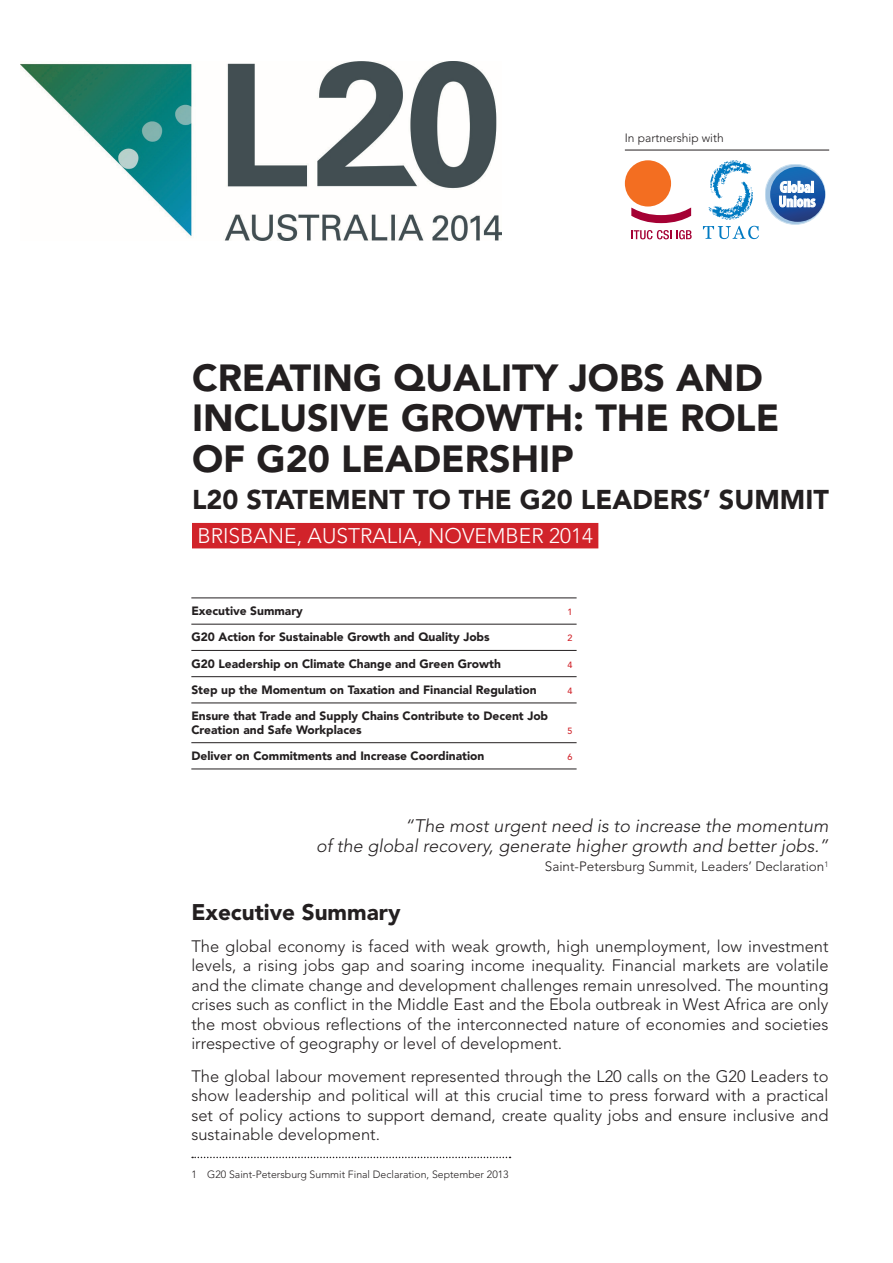
<style>
.page{position:relative;width:893px;height:1263px;background:#fff}
.page>*{position:absolute;margin:0;border:0;box-sizing:border-box;transform-origin:0 0}
.t1{font:900 37.5px/40.5px "Avenir";color:#231f20}
.t2{font:900 27px "Avenir";color:#231f20}
.t3{font:900 22.5px "Avenir";color:#231f20}
.t4{font:300 21px "Avenir";color:#fff}
.t5{font:italic 300 18px/19.5px "Avenir";color:#231f20;text-align:right}
.t6{font:300 16.5px/19.5px "Avenir";color:#231f20;text-align:justify}
.t7{font:300 13.5px "Avenir";color:#231f20}
.t8{font:900 12px/13.5px "Avenir";color:#231f20}
.t9{font:300 12px "Avenir";color:#231f20}
.t10{font:300 10.5px "Avenir";color:#231f20}
.t11{font:500 9px "Avenir";color:#d1232a}
</style>
<div class="page">
<div style="left:192px;top:523px;width:406px;height:25px;background:#d1232a"></div>
<hr style="left:191px;top:598px;width:386px;height:1px;background:#231f20">
<hr style="left:191px;top:624px;width:386px;height:1px;background:#231f20">
<hr style="left:191px;top:650px;width:386px;height:1px;background:#231f20">
<hr style="left:191px;top:676px;width:386px;height:1px;background:#231f20">
<hr style="left:191px;top:703px;width:386px;height:1px;background:#231f20">
<hr style="left:191px;top:742px;width:386px;height:1px;background:#231f20">
<hr style="left:191px;top:769px;width:386px;height:1px;background:#231f20">
<svg style="left:192px;top:1157px;width:318px;height:1px"></svg>
<img style="left:21px;top:61px;width:481px;height:179px">
<svg style="left:708px;top:160px;width:45px;height:60px"></svg>
<svg style="left:703px;top:226px;width:56px;height:13px"></svg>
<div style="left:625px;top:160px;width:46px;height:47px;background:#f36e21;border-radius:50%"></div>
<svg style="left:631px;top:204px;width:61px;height:35px"></svg>
<svg style="left:765px;top:164px;width:60px;height:60px"></svg>
<div style="left:765px;top:164px;width:60px;height:60px;border:1px solid #7fb3d8;border-radius:50%"></div>
<svg style="left:770px;top:167px;width:55px;height:55px"></svg>
<svg style="left:779px;top:181px;width:36px;height:26px"></svg>
<hr style="left:625px;top:150px;width:204px;height:1px;background:#231f20">
<p class="t9" style="left:625px;top:131px;width:100px">I n partnership with</p>
<h1 class="t1" style="left:192px;top:357px;width:589px">CREATING QUALITY JOBS AND<br>INCLUSIVE GROWTH: THE ROLE<br>OF G20 LEADERSHIP</h1>
<h2 class="t2" style="left:192px;top:483px;width:638px">L20 STATEMENT TO THE G20 LEADERS’ SUMMIT</h2>
<p class="t4" style="left:197px;top:524px;width:397px">Brisbane, Australia, N ovemb er 2014</p>
<p class="t8" style="left:191px;top:604px;width:113px">Executive Summary</p>
<p class="t11" style="left:567px;top:607px;width:7px">1</p>
<p class="t8" style="left:191px;top:630px;width:300px">G20 Action for Sustainable Growth and Quality Jobs</p>
<p class="t11" style="left:567px;top:633px;width:7px">2</p>
<p class="t8" style="left:191px;top:657px;width:311px">G20 Leadership on Climate Change and Green Growth</p>
<p class="t11" style="left:567px;top:659px;width:7px">4</p>
<p class="t8" style="left:191px;top:683px;width:347px">Step up the Momentum on Taxation and Financial Regulation</p>
<p class="t11" style="left:567px;top:685px;width:7px">4</p>
<p class="t8" style="left:191px;top:709px;width:358px">Ensure that Trade and Supply Chains Contribute to Decent Job<br>Creation and Safe Workplaces</p>
<p class="t11" style="left:567px;top:725px;width:7px">5</p>
<p class="t8" style="left:191px;top:749px;width:295px">Deliver on Commitments and Increase Coordination</p>
<p class="t11" style="left:567px;top:751px;width:7px">6</p>
<p class="t5" style="left:316px;top:816px;width:514px">“The most urgent need is to increase the momentum<br>of the global recovery, generate higher growth and better jobs.”</p>
<p class="t7" style="left:545px;top:859px;width:285px">Saint-Petersburg Summit, Leaders’ Declaration<sup>1</sup></p>
<h3 class="t3" style="left:191px;top:898px;width:211px">Executive Summary</h3>
<p class="t6" style="left:191px;top:936px;width:639px">The global economy is faced with weak growth, high unemployment, low investment levels, a rising jobs gap and soaring income inequality. Financial markets are volatile and the climate change and development challenges remain unresolved. The mounting crises such as conflict in the M iddle East and the Ebola outbreak in West Africa are only the most obvious reflections of the interconnected nature of economies and societies irrespective of geography or level of development.</p>
<p class="t6" style="left:191px;top:1066px;width:639px">The global labour movement represented through the L20 calls on the G20 Leaders to show leadership and political will at this crucial time to press forward with a practical set of policy actions to support demand, create quality jobs and ensure inclusive and sustainable development.</p>
<p class="t10" style="left:191px;top:1168px;width:319px">1 G20 Saint-Petersburg Summit Final Declaration, September 2013</p>
</div>
